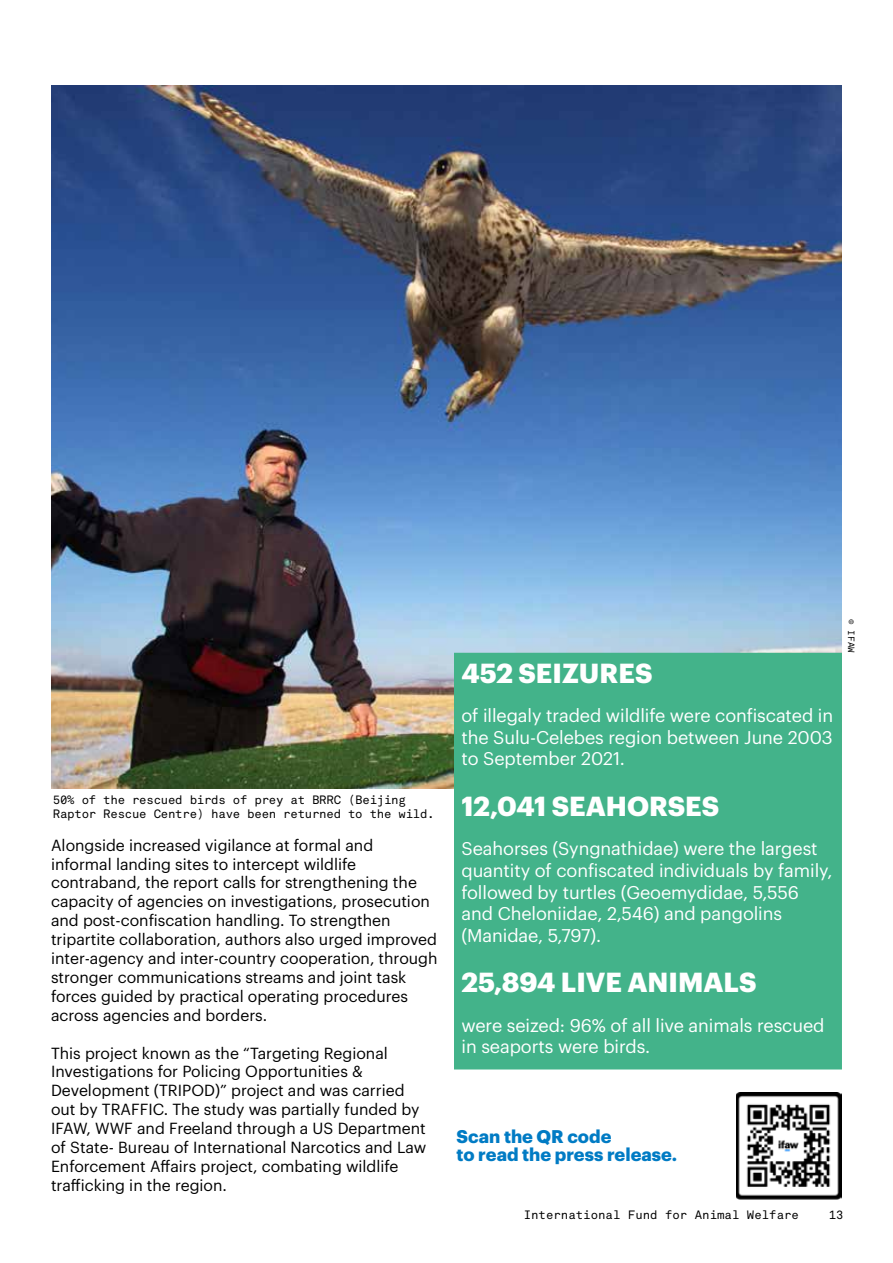
<style>
.page{position:relative;width:893px;height:1263px;background:#fff}
.page>*{position:absolute;margin:0;border:0;box-sizing:border-box;transform-origin:0 0}
.t1{font:700 27px "Graphik";color:#fff}
.t2{font:18px/21.6px "false";letter-spacing:-.005em;color:#fff}
.t3{font:700 18px/18px "Graphik";color:#007bc4}
.t4{font:15.75px/18.9px "false";color:#000}
.t5{font:12px/14.4px "Akkurat Mono";letter-spacing:-.02em;color:#000}
.t6{font:12px "Akkurat Mono";color:#000}
.t7{font:9px "Akkurat Mono";color:#000}
</style>
<div class="page">
<img style="left:51px;top:85px;width:791px;height:704px">
<div style="left:458px;top:656px;width:380px;height:410px;background:#43b38a"></div>
<div style="left:454px;top:653px;width:388px;height:416px;border:8px solid #43b38a"></div>
<img style="left:737px;top:1093px;width:105px;height:106px">
<p class="t5" style="left:53px;top:793px;width:383px">50% of the rescued birds of prey at BRRC (Beijing<br>Raptor Rescue Centre) have been returned to the wild.</p>
<p class="t4" style="left:51px;top:834px;width:388px">Alongside increased vigilance at formal and informal landing sites to intercept wildlife contraband, the report calls for strengthening the capacity of agencies on investigations, prosecution and post-confiscation handling. To strengthen tripartite collaboration, authors also urged improved inter-agency and inter-country cooperation, through stronger communications streams and joint task forces guided by practical operating procedures across agencies and borders.</p>
<p class="t4" style="left:51px;top:1042px;width:377px">This project known as the “Targeting Regional Investigations for Policing Opportunities &amp; Development (TRIPOD)” project and was carried out by TRAFFIC. The study was partially funded by IFAW, WWF and Freeland through a US Department of State- Bureau of International Narcotics and Law Enforcement Affairs project, combating wildlife trafficking in the region.</p>
<h1 class="t1" style="left:461px;top:652px;width:192px">452 SEIZURES</h1>
<p class="t2" style="left:461px;top:703px;width:373px;text-align:justify">of illegaly traded wildlife were confiscated in the Sulu-Celebes region between June 2003 to September 2021.</p>
<h1 class="t1" style="left:461px;top:785px;width:259px">12,041 SEAHORSES</h1>
<p class="t2" style="left:461px;top:836px;width:372px">Seahorses (Syngnathidae) were the largest quantity of confiscated individuals by family, followed by turtles (Geoemydidae, 5,556 and Cheloniidae, 2,546) and pangolins (Manidae, 5,797).</p>
<h1 class="t1" style="left:461px;top:961px;width:296px">25,894 LIVE ANIMALS</h1>
<p class="t2" style="left:461px;top:1013px;width:364px">were seized: 96% of all live animals rescued in seaports were birds.</p>
<p class="t7" style="left:857px;top:619px;width:35px;rotate:90deg">© IFAW</p>
<p class="t3" style="left:456px;top:1126px;width:222px">Scan the QR code<br>to read the press release.</p>
<p class="t6" style="left:524px;top:1207px;width:277px">International Fund for Animal Welfare</p>
<p class="t5" style="left:829px;top:1207px;width:16px">13</p>
</div>
